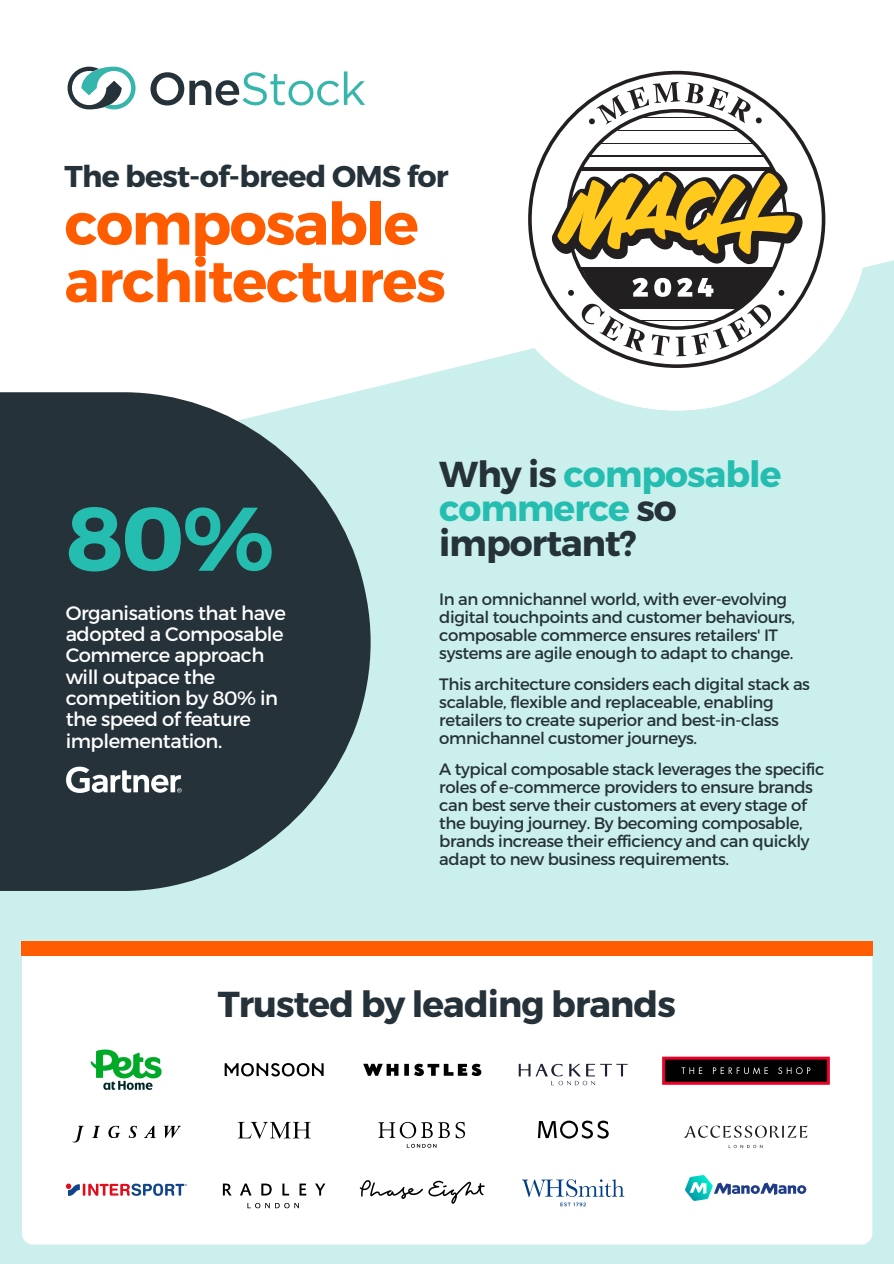
<style>
.page{position:relative;width:894px;height:1264px;background:#fff}
.page>*{position:absolute;margin:0;border:0;box-sizing:border-box;transform-origin:0 0}
.t1{font:700 90px "Montserrat";color:#24bdb0}
.t2{font:700 58.5px/57.3px "Montserrat";letter-spacing:-.025em;color:#ff5c01}
.t3{font:700 36px/35px "Montserrat";letter-spacing:-.025em;color:#24bdb0}
.t4{font:700 36px "Montserrat";letter-spacing:-.025em;color:#263239}
.t5{font:700 30px "Montserrat";letter-spacing:-.025em;color:#263239}
.t6{font:19.5px/21.3px "Montserrat";letter-spacing:-.025em;color:#fff}
.t7{font:16.5px/18px "Montserrat";letter-spacing:-.025em;color:#263239}
.s1{color:#263239}
</style>
<div class="page">
<div style="left:0;top:0;width:893px;height:1263px;background:#caefec"></div>
<svg style="left:0;top:257px;width:893px;height:154px;background:#f8fdfc"></svg>
<div style="left:0;top:0;width:893px;height:257px;background:#fff"></div>
<div style="left:22px;top:943px;width:850px;height:301px;background:#fff;border-radius:11px"></div>
<svg style="left:150px;top:71px;width:215px;height:34px"></svg>
<svg style="left:68px;top:67px;width:67px;height:42px"></svg>
<svg style="left:0;top:392px;width:370px;height:499px;background:#3e4d52"></svg>
<svg style="left:484px;top:70px;width:384px;height:340px"></svg>
<div style="left:21px;top:941px;width:851px;height:14px;background:#ff5c01"></div>
<svg style="left:164px;top:1125px;width:17px;height:13px"></svg>
<svg style="left:145px;top:1125px;width:10px;height:12px"></svg>
<svg style="left:129px;top:1125px;width:8px;height:13px"></svg>
<svg style="left:108px;top:1125px;width:12px;height:13px"></svg>
<svg style="left:93px;top:1125px;width:7px;height:12px"></svg>
<svg style="left:72px;top:1125px;width:12px;height:17px"></svg>
<svg style="left:66px;top:1183px;width:121px;height:12px"></svg>
<svg style="left:684px;top:1125px;width:123px;height:12px"></svg>
<svg style="left:728px;top:1144px;width:34px;height:4px"></svg>
<svg style="left:685px;top:1175px;width:121px;height:25px"></svg>
<svg style="left:662px;top:1056px;width:167px;height:28px;background:#3f0e17"></svg>
<svg style="left:224px;top:1063px;width:99px;height:13px"></svg>
<svg style="left:223px;top:1183px;width:8px;height:12px"></svg>
<svg style="left:240px;top:1183px;width:11px;height:12px"></svg>
<svg style="left:261px;top:1183px;width:10px;height:12px"></svg>
<svg style="left:282px;top:1183px;width:7px;height:12px"></svg>
<svg style="left:299px;top:1183px;width:7px;height:12px"></svg>
<svg style="left:315px;top:1183px;width:10px;height:12px"></svg>
<svg style="left:247px;top:1202px;width:52px;height:6px"></svg>
<svg style="left:237px;top:1121px;width:74px;height:17px"></svg>
<svg style="left:359px;top:1180px;width:125px;height:23px"></svg>
<svg style="left:363px;top:1063px;width:35px;height:12px"></svg>
<svg style="left:414px;top:1063px;width:67px;height:13px"></svg>
<div style="left:404px;top:1063px;width:5px;height:12px;background:#000"></div>
<svg style="left:455px;top:1121px;width:10px;height:17px"></svg>
<svg style="left:378px;top:1121px;width:71px;height:26px"></svg>
<svg style="left:66px;top:766px;width:116px;height:27px;background:#7b8286"></svg>
<svg style="left:522px;top:1179px;width:101px;height:17px"></svg>
<svg style="left:560px;top:1202px;width:25px;height:4px"></svg>
<svg style="left:538px;top:1120px;width:70px;height:18px"></svg>
<svg style="left:518px;top:1063px;width:109px;height:22px"></svg>
<svg style="left:91px;top:1049px;width:70px;height:40px"></svg>
<svg style="left:528px;top:71px;width:297px;height:297px"></svg>
<hr style="left:587px;top:155px;width:177px;height:2px;background:#231f20">
<hr style="left:618px;top:130px;width:118px;height:1px;background:#231f20">
<svg style="left:589px;top:82px;width:172px;height:42px"></svg>
<hr style="left:581px;top:167px;width:191px;height:3px;background:#231f20">
<hr style="left:600px;top:143px;width:154px;height:1px;background:#231f20">
<svg style="left:551px;top:169px;width:252px;height:187px;background:#ada282"></svg>
<h3 class="t5" style="left:64px;top:158px;width:385px">The best-of-breed OMS for</h3>
<h2 class="t2" style="left:64px;top:196px;width:383px">composable architectures</h2>
<h1 class="t1" style="left:66px;top:483px;width:210px">80%</h1>
<p class="t6" style="left:66px;top:602px;width:221px">Organisations that have adopted a Composable<br>Commerce approach will outpace the competition by 80% in the speed of feature implementation.</p>
<h3 class="t3" style="left:439px;top:457px;width:344px"><span class="s1">Why is</span> composable commerce <span class="s1">so important?</span></h3>
<p class="t7" style="left:439px;top:590px;width:357px">In an omnichannel world, with ever-evolving digital touchpoints and customer behaviours, composable commerce ensures retailers' IT systems are agile enough to adapt to change.</p>
<p class="t7" style="left:439px;top:675px;width:372px">This architecture considers each digital stack as scalable, flexible and replaceable, enabling retailers to create superior and best-in-class omnichannel customer journeys.</p>
<p class="t7" style="left:439px;top:760px;width:386px">A typical composable stack leverages the specific roles of e-commerce providers to ensure brands can best serve their customers at every stage of the buying journey. By becoming composable, brands increase their efficiency and can quickly adapt to new business requirements.</p>
<h3 class="t4" style="left:218px;top:981px;width:459px">Trusted by leading brands</h3>
</div>
